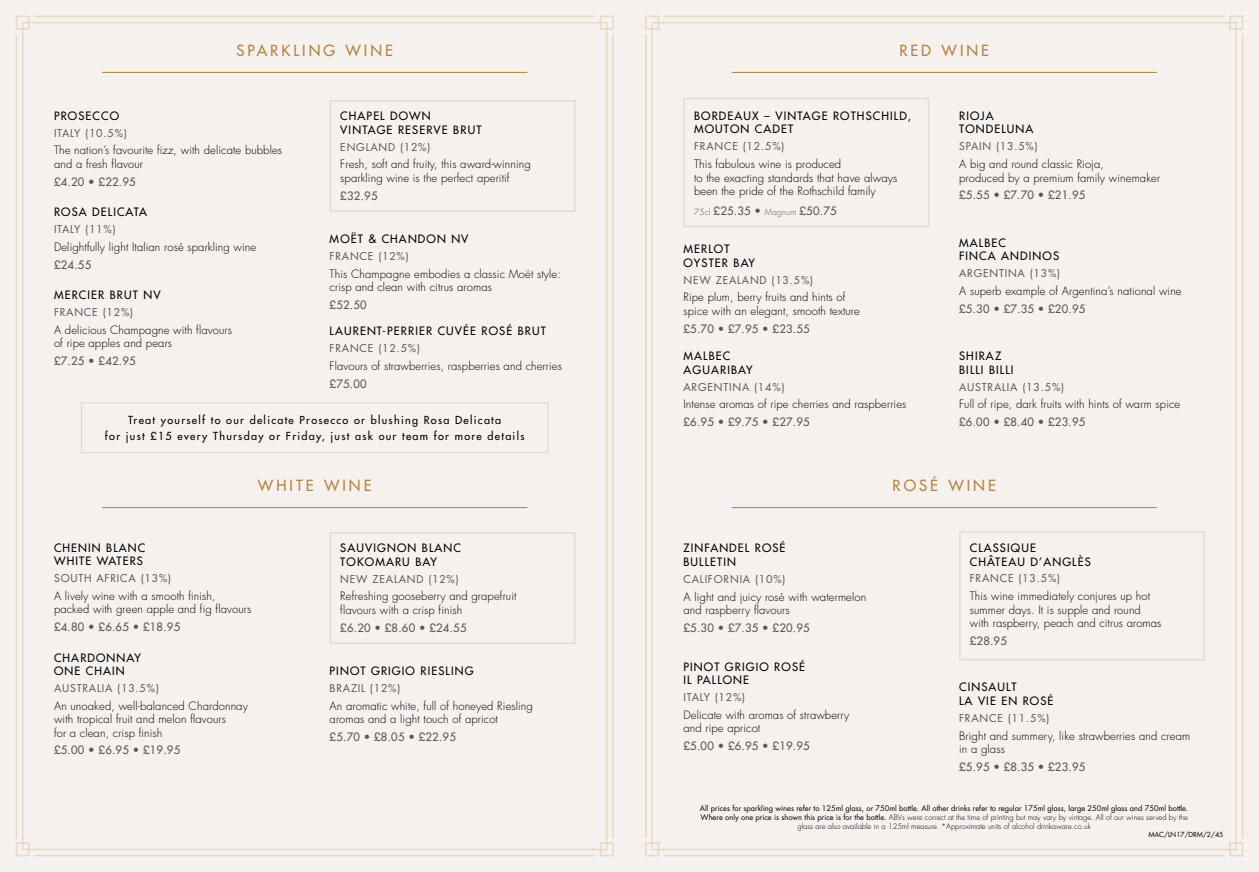
<style>
.page{position:relative;width:1259px;height:872px;background:#f4f1ef}
.page>*{position:absolute;margin:0;border:0;box-sizing:border-box;transform-origin:0 0}
.t1{font:500 15px "Futura Std";letter-spacing:.2em;color:#b7833e}
.t2{font:300 11.25px/13.5px "Futura Std";letter-spacing:.01em;color:#000}
.t3{font:500 11.25px/13.5px "Futura Std";letter-spacing:.1em;color:#000}
.t4{font:500 11.25px "Futura Std";letter-spacing:.025em;color:#565656}
.t5{font:500 10.8px/15.9px "Futura Std";letter-spacing:.12em;color:#000;text-align:center}
.t6{font:10.5px "Futura Std";letter-spacing:.075em;color:#565656}
.t7{font:7.5px/9px "Futura Std";color:#000;text-align:center}
.t8{font:6.9px "Futura Std";color:#000}
.s1{font-weight:300;font-size:8.25px}
.s2{font-weight:300}
</style>
<div class="page">
<hr style="left:102px;top:72px;width:425px;height:1px;background:#b7833e">
<hr style="left:102px;top:507px;width:425px;height:1px;background:#b7833e">
<div style="left:330px;top:532px;width:245px;height:112px;border:2px solid #dededf"></div>
<div style="left:330px;top:100px;width:245px;height:112px;border:2px solid #dededf"></div>
<div style="left:81px;top:402px;width:468px;height:51px;border:1px solid #dededf"></div>
<hr style="left:731px;top:72px;width:426px;height:1px;background:#b7833e">
<div style="left:683px;top:98px;width:246px;height:129px;border:2px solid #dededf"></div>
<hr style="left:731px;top:507px;width:426px;height:1px;background:#b7833e">
<div style="left:959px;top:531px;width:246px;height:129px;border:2px solid #dededf"></div>
<div style="left:645px;top:16px;width:14px;height:14px;border:2px solid #e9d8c4"></div>
<div style="left:645px;top:842px;width:14px;height:14px;border:2px solid #e9d8c4"></div>
<div style="left:1229px;top:16px;width:14px;height:14px;border:2px solid #e9d8c4"></div>
<div style="left:1229px;top:842px;width:14px;height:14px;border:2px solid #e9d8c4"></div>
<hr style="left:663px;top:16px;width:562px;height:1px;background:#e9d8c4">
<hr style="left:663px;top:854px;width:562px;height:2px;background:#e9d8c4">
<hr style="left:1241px;top:34px;width:2px;height:804px;background:#e9d8c4">
<hr style="left:645px;top:34px;width:1px;height:804px;background:#e9d8c4">
<div style="left:16px;top:16px;width:14px;height:14px;border:2px solid #e9d8c4"></div>
<div style="left:16px;top:842px;width:14px;height:14px;border:2px solid #e9d8c4"></div>
<div style="left:600px;top:16px;width:14px;height:14px;border:2px solid #e9d8c4"></div>
<div style="left:600px;top:842px;width:14px;height:14px;border:2px solid #e9d8c4"></div>
<hr style="left:34px;top:16px;width:561px;height:1px;background:#e9d8c4">
<hr style="left:34px;top:854px;width:561px;height:2px;background:#e9d8c4">
<hr style="left:612px;top:34px;width:2px;height:804px;background:#e9d8c4">
<hr style="left:16px;top:34px;width:1px;height:804px;background:#e9d8c4">
<h1 class="t1" style="left:236px;top:41px;width:158px">SPARKLING WINE</h1>
<p class="t3" style="left:54px;top:109px;width:66px">PROSECCO</p>
<p class="t6" style="left:54px;top:126px;width:74px">ITALY (10.5%)</p>
<p class="t2" style="left:54px;top:144px;width:230px">The nation’s favourite fizz, with delicate bubbles and a fresh flavour</p>
<p class="t4" style="left:54px;top:174px;width:83px">£4.20 • £22.95</p>
<p class="t3" style="left:54px;top:205px;width:94px">ROSA DELICATA</p>
<p class="t6" style="left:54px;top:222px;width:63px">ITALY (11%)</p>
<p class="t2" style="left:54px;top:240px;width:204px">Delightfully light Italian rosé sparkling wine</p>
<p class="t4" style="left:54px;top:257px;width:39px">£24.55</p>
<p class="t3" style="left:54px;top:288px;width:108px">MERCIER BRUT NV</p>
<p class="t6" style="left:54px;top:305px;width:81px">FRANCE (12%)</p>
<p class="t2" style="left:54px;top:323px;width:179px">A delicious Champagne with flavours of ripe apples and pears</p>
<p class="t4" style="left:54px;top:354px;width:83px">£7.25 • £42.95</p>
<p class="t3" style="left:340px;top:109px;width:143px">CHAPEL DOWN<br>VINTAGE RESERVE BRUT</p>
<p class="t6" style="left:340px;top:140px;width:92px">ENGLAND (12%)</p>
<p class="t2" style="left:340px;top:158px;width:192px">Fresh, soft and fruity, this award-winning sparkling wine is the perfect aperitif</p>
<p class="t4" style="left:340px;top:188px;width:39px">£32.95</p>
<p class="t3" style="left:330px;top:232px;width:140px">MOËT &amp; CHANDON NV</p>
<p class="t6" style="left:330px;top:249px;width:81px">FRANCE (12%)</p>
<p class="t2" style="left:330px;top:267px;width:233px">This Champagne embodies a classic Moët style: crisp and clean with citrus aromas</p>
<p class="t4" style="left:330px;top:298px;width:39px">£52.50</p>
<p class="t3" style="left:330px;top:324px;width:218px">LAURENT-PERRIER CUVÉE ROSÉ BRUT</p>
<p class="t6" style="left:330px;top:341px;width:92px">FRANCE (12.5%)</p>
<p class="t2" style="left:330px;top:359px;width:234px">Flavours of strawberries, raspberries and cherries</p>
<p class="t4" style="left:330px;top:376px;width:39px">£75.00</p>
<p class="t5" style="left:105px;top:412px;width:421px">Treat yourself to our delicate Prosecco or blushing Rosa Delicata<br>for just £15 every Thursday or Friday, just ask our team for more details</p>
<h1 class="t1" style="left:258px;top:476px;width:115px">WHITE WINE</h1>
<p class="t3" style="left:54px;top:541px;width:93px">CHENIN BLANC<br>WHITE WATERS</p>
<p class="t6" style="left:54px;top:571px;width:119px">SOUTH AFRICA (13%)</p>
<p class="t2" style="left:54px;top:589px;width:199px">A lively wine with a smooth finish, packed with green apple and fig flavours</p>
<p class="t4" style="left:54px;top:620px;width:128px">£4.80 • £6.65 • £18.95</p>
<p class="t3" style="left:54px;top:650px;width:88px">CHARDONNAY<br>ONE CHAIN</p>
<p class="t6" style="left:54px;top:681px;width:107px">AUSTRALIA (13.5%)</p>
<p class="t2" style="left:54px;top:699px;width:195px">An unoaked, well-balanced Chardonnay with tropical fruit and melon flavours<br>for a clean, crisp finish</p>
<p class="t4" style="left:54px;top:743px;width:128px">£5.00 • £6.95 • £19.95</p>
<p class="t3" style="left:340px;top:541px;width:122px">SAUVIGNON BLANC<br>TOKOMARU BAY</p>
<p class="t6" style="left:340px;top:572px;width:120px">NEW ZEALAND (12%)</p>
<p class="t2" style="left:340px;top:590px;width:178px">Refreshing gooseberry and grapefruit flavours with a crisp finish</p>
<p class="t4" style="left:340px;top:620px;width:128px">£6.20 • £8.60 • £24.55</p>
<p class="t3" style="left:330px;top:664px;width:145px">PINOT GRIGIO RIESLING</p>
<p class="t6" style="left:330px;top:681px;width:72px">BRAZIL (12%)</p>
<p class="t2" style="left:330px;top:699px;width:205px">An aromatic white, full of honeyed Riesling aromas and a light touch of apricot</p>
<p class="t4" style="left:330px;top:729px;width:128px">£5.70 • £8.05 • £22.95</p>
<h1 class="t1" style="left:899px;top:41px;width:91px">RED WINE</h1>
<p class="t3" style="left:694px;top:109px;width:218px">BORDEAUX – VINTAGE ROTHSCHILD,<br>MOUTON CADET</p>
<p class="t6" style="left:694px;top:140px;width:92px">FRANCE (12.5%)</p>
<p class="t2" style="left:694px;top:157px;width:205px">This fabulous wine is produced<br>to the exacting standards that have always been the pride of the Rothschild family</p>
<p class="t4" style="left:694px;top:203px;width:144px"><span class="s1">75cl</span> £25.35 • <span class="s1">Magnum</span> £50.75</p>
<p class="t3" style="left:683px;top:242px;width:73px">MERLOT<br>OYSTER BAY</p>
<p class="t6" style="left:683px;top:273px;width:131px">NEW ZEALAND (13.5%)</p>
<p class="t2" style="left:683px;top:291px;width:178px">Ripe plum, berry fruits and hints of spice with an elegant, smooth texture</p>
<p class="t4" style="left:683px;top:321px;width:128px">£5.70 • £7.95 • £23.55</p>
<p class="t3" style="left:683px;top:349px;width:71px">MALBEC<br>AGUARIBAY</p>
<p class="t6" style="left:683px;top:380px;width:103px">ARGENTINA (14%)</p>
<p class="t2" style="left:683px;top:398px;width:224px">Intense aromas of ripe cherries and raspberries</p>
<p class="t4" style="left:683px;top:415px;width:128px">£6.95 • £9.75 • £27.95</p>
<p class="t3" style="left:959px;top:109px;width:76px">RIOJA<br>TONDELUNA</p>
<p class="t6" style="left:959px;top:140px;width:80px">SPAIN (13.5%)</p>
<p class="t2" style="left:959px;top:157px;width:203px">A big and round classic Rioja,<br>produced by a premium family winemaker</p>
<p class="t4" style="left:959px;top:188px;width:128px">£5.55 • £7.70 • £21.95</p>
<p class="t3" style="left:959px;top:236px;width:101px">MALBEC<br>FINCA ANDINOS</p>
<p class="t6" style="left:959px;top:266px;width:103px">ARGENTINA (13%)</p>
<p class="t2" style="left:959px;top:284px;width:224px">A superb example of Argentina’s national wine</p>
<p class="t4" style="left:959px;top:301px;width:128px">£5.30 • £7.35 • £20.95</p>
<p class="t3" style="left:959px;top:349px;width:56px">SHIRAZ<br>BILLI BILLI</p>
<p class="t6" style="left:959px;top:380px;width:107px">AUSTRALIA (13.5%)</p>
<p class="t2" style="left:959px;top:398px;width:223px">Full of ripe, dark fruits with hints of warm spice</p>
<p class="t4" style="left:959px;top:415px;width:128px">£6.00 • £8.40 • £23.95</p>
<p class="t3" style="left:683px;top:541px;width:103px">ZINFANDEL ROSÉ<br>BULLETIN</p>
<p class="t6" style="left:683px;top:572px;width:104px">CALIFORNIA (10%)</p>
<p class="t2" style="left:683px;top:590px;width:184px">A light and juicy rosé with watermelon and raspberry flavours</p>
<p class="t4" style="left:683px;top:620px;width:128px">£5.30 • £7.35 • £20.95</p>
<p class="t3" style="left:683px;top:660px;width:123px">PINOT GRIGIO ROSÉ<br>IL PALLONE</p>
<p class="t6" style="left:683px;top:690px;width:63px">ITALY (12%)</p>
<p class="t2" style="left:683px;top:708px;width:167px">Delicate with aromas of strawberry and ripe apricot</p>
<p class="t4" style="left:683px;top:739px;width:128px">£5.00 • £6.95 • £19.95</p>
<h1 class="t1" style="left:892px;top:476px;width:105px">ROSÉ WINE</h1>
<p class="t3" style="left:969px;top:541px;width:122px">CLASSIQUE<br>CHÂTEAU D’ANGLÈS</p>
<p class="t6" style="left:969px;top:572px;width:92px">FRANCE (13.5%)</p>
<p class="t2" style="left:969px;top:589px;width:193px">This wine immediately conjures up hot summer days. It is supple and round with raspberry, peach and citrus aromas</p>
<p class="t4" style="left:969px;top:633px;width:39px">£28.95</p>
<p class="t3" style="left:959px;top:680px;width:96px">CINSAULT<br>LA VIE EN ROSÉ</p>
<p class="t6" style="left:959px;top:711px;width:92px">FRANCE (11.5%)</p>
<p class="t2" style="left:959px;top:729px;width:233px">Bright and summery, like strawberries and cream in a glass</p>
<p class="t4" style="left:959px;top:759px;width:128px">£5.95 • £8.35 • £23.95</p>
<p class="t7" style="left:700px;top:803px;width:490px">All prices for sparkling wines refer to 125ml glass, or 750ml bottle. All other drinks refer to regular 175ml glass, large 250ml glass and 750ml bottle.<br>Where only one price is shown this price is for the bottle. <span class="s2">ABVs were correct at the time of printing but may vary by vintage. All of our wines served by the glass are also available in a 125ml measure. *Approximate units of alcohol drinkaware.co.uk</span></p>
<p class="t8" style="left:1148px;top:830px;width:77px">MAC/LN17/DRM/2/45</p>
</div>
